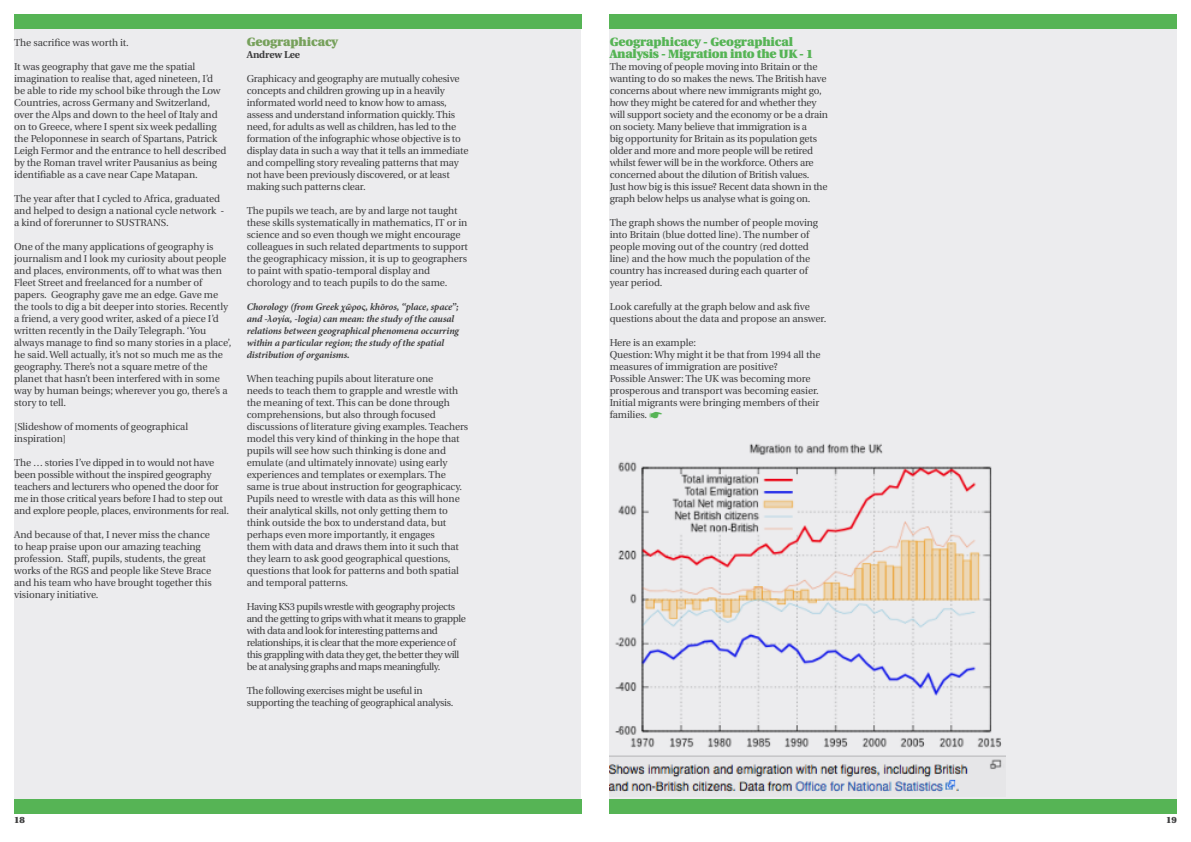
<style>
.page{position:relative;width:1191px;height:842px;background:#fff}
.page>*{position:absolute;margin:0;border:0;box-sizing:border-box;transform-origin:0 0}
.t1{font:900 12px/12px "Utopia";letter-spacing:-.015em;color:#56b455}
.t2{font:900 12px "Utopia";letter-spacing:-.01em;color:#77a15c}
.t3{font:10px/12px "Utopia";letter-spacing:-.01em;color:#3e3e3f}
.t4{font:10px/12px "Utopia";letter-spacing:-.04em;color:#3e3e3f}
.t5{font:italic 700 10px/12px "Minion Pro";letter-spacing:-.015em;color:#3e3e3f}
.t6{font:10px/12px "Utopia";letter-spacing:-.03em;color:#3e3e3f}
.t7{font:700 10px "Utopia";letter-spacing:-.01em;color:#3e3e3f}
.t8{font:900 9px "Utopia";color:#3e3e3f}
.s1{color:#56b455}
</style>
<div class="page">
<div style="left:609px;top:14px;width:567px;height:800px;background:#ececee"></div>
<div style="left:609px;top:14px;width:567px;height:14px;background:#56b455"></div>
<div style="left:609px;top:799px;width:567px;height:15px;background:#56b455"></div>
<div style="left:14px;top:14px;width:567px;height:800px;background:#ececee"></div>
<div style="left:14px;top:14px;width:567px;height:14px;background:#56b455"></div>
<div style="left:14px;top:799px;width:567px;height:15px;background:#56b455"></div>
<img style="left:609px;top:443px;width:396px;height:350px">
<p class="t3" style="left:14px;top:37px;width:116px">The sacrifice was worth it.</p>
<p class="t3" style="left:14px;top:61px;width:214px">It was geography that gave me the spatial imagination to realise that, aged nineteen, I’d be able to ride my school bike through the Low Countries, across Germany and Switzerland, over the Alps and down to the heel of Italy and on to Greece, where I spent six week pedalling the Peloponnese in search of Spartans, Patrick Leigh Fermor and the entrance to hell described by the Roman travel writer Pausanius as being identifiable as a cave near Cape Matapan.</p>
<p class="t3" style="left:14px;top:193px;width:212px">The year after that I cycled to Africa, graduated and helped to design a national cycle network - a kind of forerunner to SUSTRANS.</p>
<p class="t3" style="left:14px;top:241px;width:219px">One of the many applications of geography is journalism and I look my curiosity about people and places, environments, off to what was then Fleet Street and freelanced for a number of papers. Geography gave me an edge. Gave me the tools to dig a bit deeper into stories. Recently a friend, a very good writer, asked of a piece I’d written recently in the Daily Telegraph. ‘You always manage to find so many stories in a place’, he said. Well actually, it’s not so much me as the geography. There’s not a square metre of the planet that hasn’t been interfered with in some way by human beings; wherever you go, there’s a story to tell.</p>
<p class="t3" style="left:14px;top:421px;width:175px">[Slideshow of moments of geographical inspiration]</p>
<p class="t3" style="left:14px;top:457px;width:216px">The … stories I’ve dipped in to would not have been possible without the inspired geography teachers and lecturers who opened the door for me in those critical years before I had to step out and explore people, places, environments for real.</p>
<p class="t3" style="left:14px;top:529px;width:199px">And because of that, I never miss the chance to heap praise upon our amazing teaching profession. Staff, pupils, students, the great works of the RGS and people like Steve Brace and his team who have brought together this visionary initiative.</p>
<p class="t2" style="left:247px;top:35px;width:93px">Geographicacy</p>
<p class="t7" style="left:247px;top:49px;width:55px">Andrew Lee</p>
<p class="t3" style="left:247px;top:73px;width:223px">Graphicacy and geography are mutually cohesive concepts and children growing up in a heavily informated world need to know how to amass, assess and understand information quickly. This need, for adults as well as children, has led to the formation of the infographic whose objective is to display data in such a way that it tells an immediate and compelling story revealing patterns that may not have been previously discovered, or at least making such patterns clear.</p>
<p class="t3" style="left:247px;top:205px;width:223px">The pupils we teach, are by and large not taught these skills systematically in mathematics, IT or in science and so even though we might encourage colleagues in such related departments to support the geographicacy mission, it is up to geographers to paint with spatio-temporal display and chorology and to teach pupils to do the same.</p>
<p class="t5" style="left:247px;top:301px;width:214px">Chorology (from Greek χῶρος, khōros, “place, space”; and -λογία, -logia) can mean: the study of the causal relations between geographical phenomena occurring within a particular region; the study of the spatial distribution of organisms.</p>
<p class="t3" style="left:247px;top:373px;width:223px">When teaching pupils about literature one<br>needs to teach them to grapple and wrestle with the meaning of text. This can be done through comprehensions, but also through focused discussions of literature giving examples. Teachers model this very kind of thinking in the hope that pupils will see how such thinking is done and emulate (and ultimately innovate) using early experiences and templates or exemplars. The same is true about instruction for geographicacy.<br>Pupils need to wrestle with data as this will hone their analytical skills, not only getting them to think outside the box to understand data, but perhaps even more importantly, it engages<br>them with data and draws them into it such that they learn to ask good geographical questions, questions that look for patterns and both spatial and temporal patterns.</p>
<p class="t4" style="left:247px;top:601px;width:221px">Having KS3 pupils wrestle with geography projects and the getting to grips with what it means to grapple with data and look for interesting patterns and relationships, it is clear that the more experience of this grappling with data they get, the better they will be at analysing graphs and maps meaningfully.</p>
<p class="t6" style="left:247px;top:685px;width:208px">The following exercises might be useful in supporting the teaching of geographical analysis.</p>
<p class="t1" style="left:609px;top:36px;width:205px">Geographicacy - Geographical<br>Analysis - Migration into the UK - 1</p>
<p class="t3" style="left:609px;top:61px;width:220px">The moving of people moving into Britain or the wanting to do so makes the news. The British have concerns about where new immigrants might go, how they might be catered for and whether they will support society and the economy or be a drain on society. Many believe that immigration is a<br>big opportunity for Britain as its population gets older and more and more people will be retired whilst fewer will be in the workforce. Others are concerned about the dilution of British values.<br>Just how big is this issue? Recent data shown in the graph below helps us analyse what is going on.</p>
<p class="t3" style="left:609px;top:217px;width:210px">The graph shows the number of people moving into Britain (blue dotted line). The number of people moving out of the country (red dotted line) and the how much the population of the country has increased during each quarter of year period.</p>
<p class="t3" style="left:609px;top:301px;width:218px">Look carefully at the graph below and ask five questions about the data and propose an answer.</p>
<p class="t3" style="left:609px;top:337px;width:88px">Here is an example:</p>
<p class="t3" style="left:609px;top:349px;width:212px">Question: Why might it be that from 1994 all the measures of immigration are positive?</p>
<p class="t3" style="left:609px;top:373px;width:211px">Possible Answer: The UK was becoming more prosperous and transport was becoming easier.<br>Initial migrants were bringing members of their families. <span class="s1">☛</span></p>
<p class="t8" style="left:14px;top:815px;width:12px">18</p>
<p class="t8" style="left:1166px;top:815px;width:12px">19</p>
</div>
